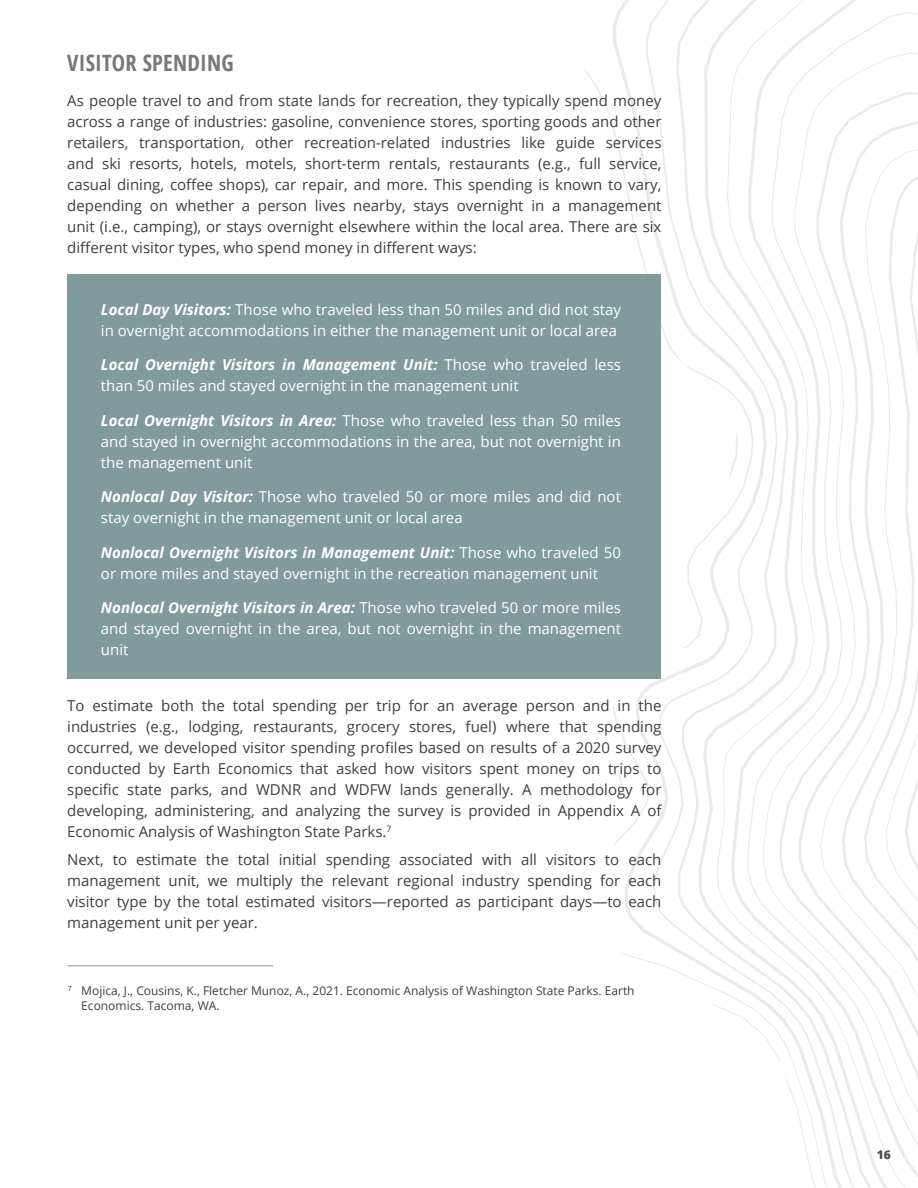
<style>
.page{position:relative;width:918px;height:1188px;background:#fff}
.page>*{position:absolute;margin:0;border:0;box-sizing:border-box;transform-origin:0 0}
.EE_H2{font:700 condensed 22.5px "Open Sans";letter-spacing:.01em;color:#76787b}
.EE_Body{font:15px/21px "Open Sans";color:#3e3e3f;text-align:justify}
.EE_Body-2{font:15px/21px "Open Sans";color:#fff}
.t1{font:12px/14.4px "Open Sans";color:#3e3e3f}
.t2{font:800 12px "Open Sans";color:#4b4c4d}
.s1{font-weight:700;font-style:italic}
</style>
<div class="page">
<svg style="left:584px;top:0;width:334px;height:1188px"></svg>
<div style="left:68px;top:274px;width:594px;height:406px;background:#819a9c"></div>
<hr style="left:68px;top:965px;width:205px;height:1px;background:#9d9fa2">
<p class="EE_H2" style="left:67px;top:47px;width:168px">VISITOR SPENDING</p>
<p class="EE_Body" style="left:67px;top:89px;width:596px">As people travel to and from state lands for recreation, they typically spend money across a range of industries: gasoline, convenience stores, sporting goods and other retailers, transportation, other recreation-related industries like guide services and ski resorts, hotels, motels, short-term rentals, restaurants (e.g., full service, casual dining, coffee shops), car repair, and more. This spending is known to vary, depending on whether a person lives nearby, stays overnight in a management unit (i.e., camping), or stays overnight elsewhere within the local area. There are six different visitor types, who spend money in different ways:</p>
<p class="EE_Body-2" style="left:101px;top:299px;width:522px"><span class="s1">Local Day Visitors:</span> Those who traveled less than 50 miles and did not stay in overnight accommodations in either the management unit or local area</p>
<p class="EE_Body-2" style="left:101px;top:354px;width:522px"><span class="s1">Local Overnight Visitors in Management Unit:</span> Those who traveled less than 50 miles and stayed overnight in the management unit</p>
<p class="EE_Body-2" style="left:101px;top:410px;width:522px;text-align:justify"><span class="s1">Local Overnight Visitors in Area:</span> Those who traveled less than 50 miles and stayed in overnight accommodations in the area, but not overnight in the management unit</p>
<p class="EE_Body-2" style="left:101px;top:486px;width:522px"><span class="s1">Nonlocal Day Visitor:</span> Those who traveled 50 or more miles and did not stay overnight in the management unit or local area</p>
<p class="EE_Body-2" style="left:101px;top:542px;width:522px"><span class="s1">Nonlocal Overnight Visitors in Management Unit:</span> Those who traveled 50 or more miles and stayed overnight in the recreation management unit</p>
<p class="EE_Body-2" style="left:101px;top:597px;width:522px;text-align:justify"><span class="s1">Nonlocal Overnight Visitors in Area:</span> Those who traveled 50 or more miles and stayed overnight in the area, but not overnight in the management unit</p>
<p class="EE_Body" style="left:67px;top:695px;width:596px">To estimate both the total spending per trip for an average person and in the industries (e.g., lodging, restaurants, grocery stores, fuel) where that spending occurred, we developed visitor spending profiles based on results of a 2020 survey conducted by Earth Economics that asked how visitors spent money on trips to specific state parks, and WDNR and WDFW lands generally. A methodology for developing, administering, and analyzing the survey is provided in Appendix A of Economic Analysis of Washington State Parks.<sup>7</sup></p>
<p class="EE_Body" style="left:67px;top:848px;width:596px">Next, to estimate the total initial spending associated with all visitors to each management unit, we multiply the relevant regional industry spending for each visitor type by the total estimated visitors—reported as participant days—to each management unit per year.</p>
<p class="t1" style="left:81px;top:983px;width:555px;text-indent:-14px"><sup>7</sup> Mojica, J., Cousins, K., Fletcher Munoz, A., 2021. Economic Analysis of Washington State Parks. Earth<br>Economics. Tacoma, WA.</p>
<p class="t2" style="left:877px;top:1145px;width:16px">16</p>
</div>
